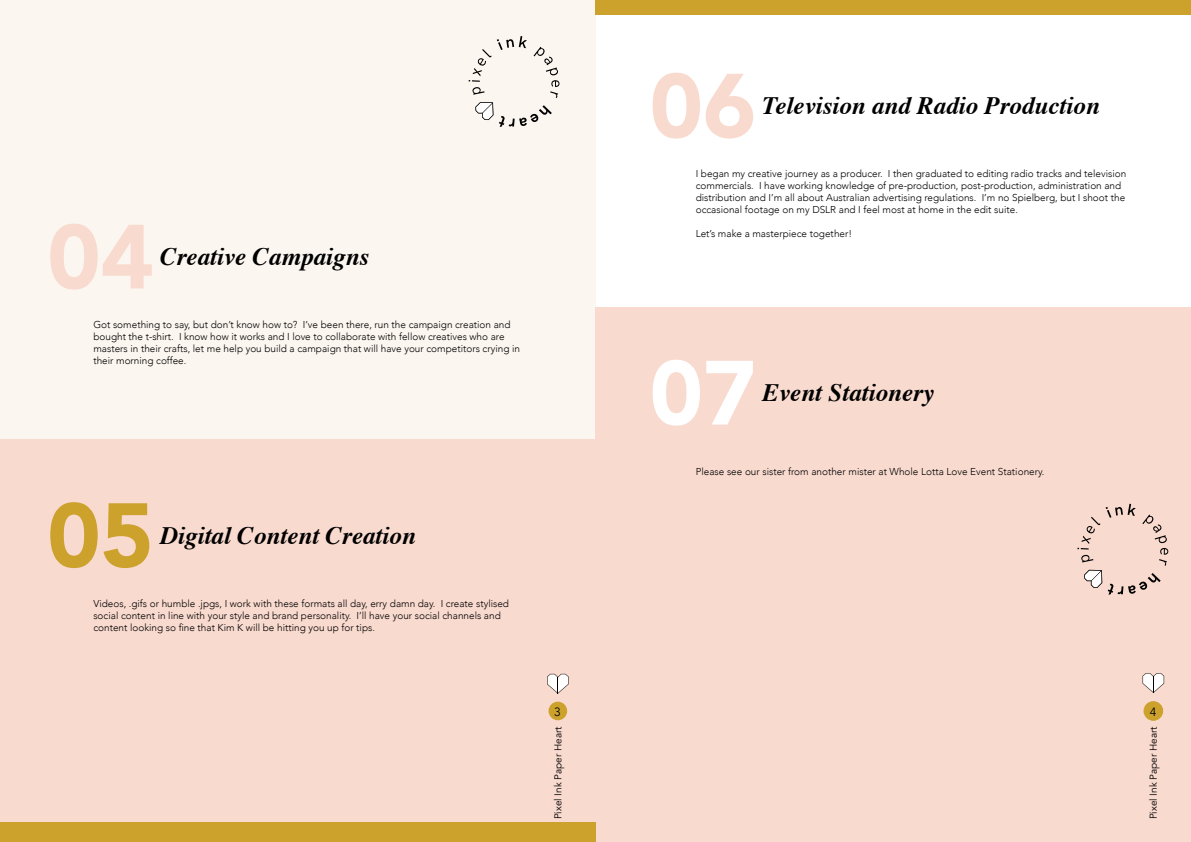
<style>
.page{position:relative;width:1191px;height:842px;background:#fff}
.page>*{position:absolute;margin:0;border:0;box-sizing:border-box;transform-origin:0 0}
.t1{font:900 90px "Avenir";color:#f9dacf}
.t2{font:900 90px "Avenir";color:#cca12c}
.t3{font:900 90px "Avenir";color:#fff}
.t4{font:italic 700 25px "Times";color:#000}
.t5{font:12px "Avenir";color:#000}
.t6{font:300 10px/12px "Avenir";color:#000}
.t7{font:10px "Avenir";color:#000}
</style>
<div class="page">
<div style="left:0;top:1px;width:595px;height:841px;background:#fbf6ef"></div>
<div style="left:595px;top:308px;width:596px;height:534px;background:#f9dacf"></div>
<svg style="left:468px;top:36px;width:91px;height:91px"></svg>
<svg style="left:482px;top:103px;width:10px;height:10px"></svg>
<svg style="left:1077px;top:504px;width:91px;height:91px"></svg>
<svg style="left:1091px;top:570px;width:10px;height:11px"></svg>
<div style="left:0;top:439px;width:595px;height:403px;background:#f9dacf"></div>
<div style="left:595px;top:0;width:596px;height:14px;background:#cca12c"></div>
<div style="left:548px;top:702px;width:19px;height:18px;background:#cca12c;border-radius:50%"></div>
<div style="left:1144px;top:702px;width:18px;height:18px;background:#cca12c;border-radius:50%"></div>
<div style="left:1143px;top:701px;width:20px;height:20px;border:1px solid #cca12c;border-radius:50%"></div>
<svg style="left:1142px;top:673px;width:22px;height:20px"></svg>
<svg style="left:547px;top:674px;width:21px;height:20px"></svg>
<div style="left:0;top:823px;width:595px;height:19px;background:#cca12c"></div>
<h1 class="t1" style="left:47px;top:180px;width:108px">04</h1>
<h2 class="t4" style="left:160px;top:233px;width:211px">Creative Campaigns</h2>
<p class="t6" style="left:93px;top:319px;width:428px">Got something to say, but don’t know how to? I’ve been there, run the campaign creation and bought the t-shirt. I know how it works and I love to collaborate with fellow creatives who are masters in their crafts, let me help you build a campaign that will have your competitors crying in their morning coffee.</p>
<h1 class="t2" style="left:47px;top:458px;width:108px">05</h1>
<h2 class="t4" style="left:160px;top:512px;width:257px">Digital Content Creation</h2>
<p class="t6" style="left:93px;top:597px;width:417px">Videos, .gifs or humble .jpgs, I work with these formats all day, erry damn day. I create stylised social content in line with your style and brand personality. I’ll have your social channels and content looking so fine that Kim K will be hitting you up for tips.</p>
<p class="t5" style="left:554px;top:704px;width:8px">3</p>
<p class="t7" style="left:552px;top:819px;width:94px;rotate:-90deg">Pixel Ink Paper Heart</p>
<h1 class="t1" style="left:649px;top:29px;width:108px">06</h1>
<h2 class="t4" style="left:762px;top:82px;width:339px">Television and Radio Production</h2>
<p class="t6" style="left:695px;top:168px;width:432px">I began my creative journey as a producer. I then graduated to editing radio tracks and television commercials. I have working knowledge of pre-production, post-production, administration and distribution and I’m all about Australian advertising regulations. I’m no Spielberg, but I shoot the occasional footage on my DSLR and I feel most at home in the edit suite.</p>
<p class="t6" style="left:695px;top:228px;width:158px">Let’s make a masterpiece together!</p>
<h1 class="t3" style="left:649px;top:316px;width:108px">07</h1>
<h2 class="t4" style="left:762px;top:369px;width:173px">Event Stationery</h2>
<p class="t6" style="left:695px;top:466px;width:350px">Please see our sister from another mister at Whole Lotta Love Event Stationery.</p>
<p class="t5" style="left:1149px;top:704px;width:8px">4</p>
<p class="t7" style="left:1147px;top:819px;width:94px;rotate:-90deg">Pixel Ink Paper Heart</p>
</div>
